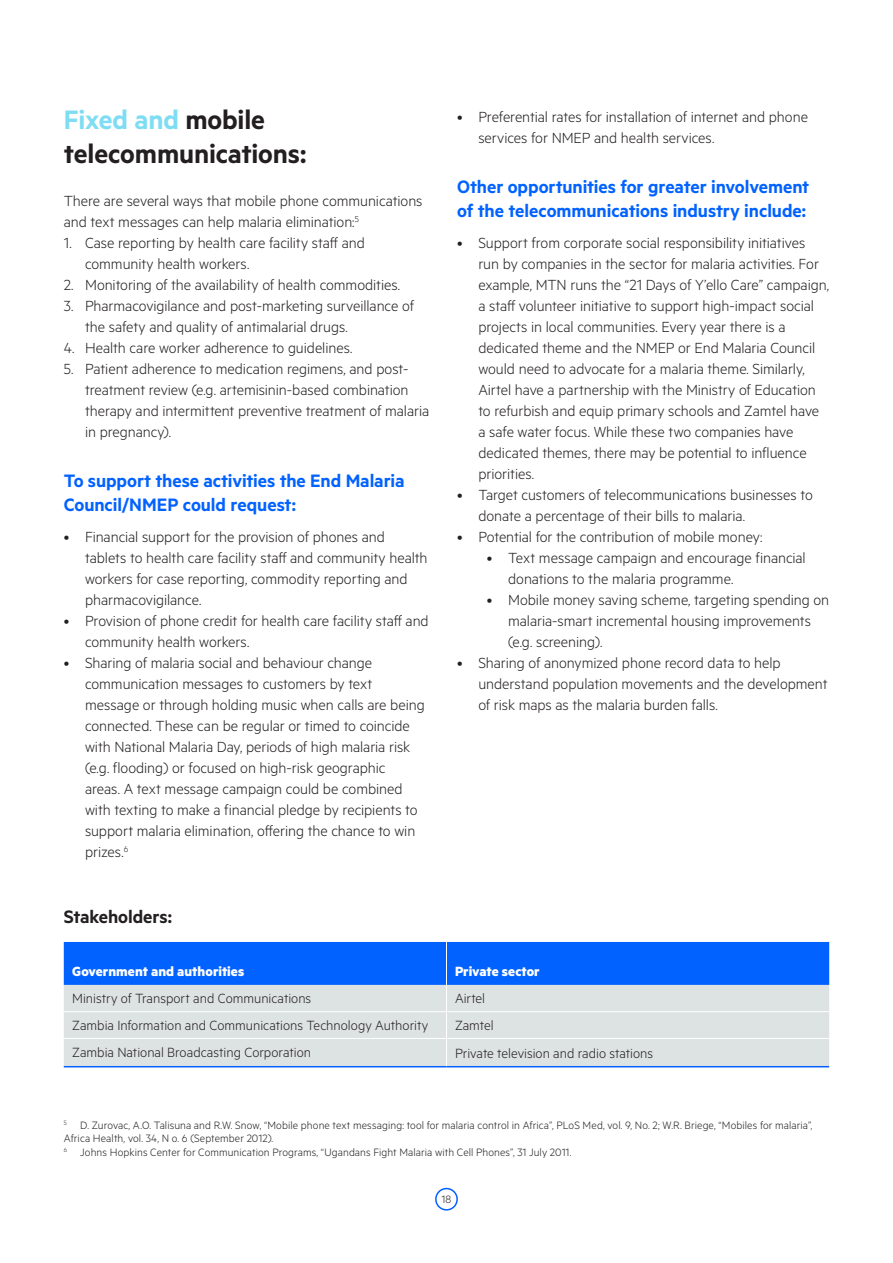
<style>
.page{position:relative;width:893px;height:1263px;background:#fff}
.page>*{position:absolute;margin:0;border:0;box-sizing:border-box;transform-origin:0 0}
.Underrubrik{font:600 30px/34.5px "Metric";letter-spacing:-.005em;color:#231f20}
.Underrubrik_lille{font:600 20.25px/24px "Metric";letter-spacing:-.005em;color:#0262ff}
.Underrubrik_lille-2{font:600 20.25px "Metric";color:#231f20}
.Brød{font:300 16.5px/21px "Metric";letter-spacing:-.005em;color:#231f20}
.Table_brød{font:300 15px "Metric";color:#231f20}
.Table_brød-2{font:700 15px "Metric";letter-spacing:.005em;color:#fff}
.note{font:300 12px/13.5px "Metric";letter-spacing:.01em;color:#231f20}
.s1{color:#7eddf3}
</style>
<div class="page">
<div style="left:435px;top:1188px;width:23px;height:22px;border:2px solid #0262ff;border-radius:50%"></div>
<svg style="left:64px;top:942px;width:765px;height:124px;background:#91b6ed"></svg>
<hr style="left:446px;top:942px;width:1px;height:43px;background:#fff">
<hr style="left:64px;top:1066px;width:382px;height:1px;background:#0262ff">
<hr style="left:446px;top:1066px;width:383px;height:1px;background:#0262ff">
<hr style="left:892px;top:0;width:1px;height:1263px;background:#0262ff">
<p class="Underrubrik" style="left:64px;top:101px;width:244px"><span class="s1">Fixed and</span> mobile telecommunications:</p>
<p class="Brød" style="left:64px;top:190px;width:360px">There are several ways that mobile phone communications and text messages can help malaria elimination:<sup>5</sup></p>
<p class="Brød" style="left:85px;top:232px;width:281px;text-indent:-21px">1. Case reporting by health care facility staff and community health workers.</p>
<p class="Brød" style="left:64px;top:274px;width:338px">2. Monitoring of the availability of health commodities.</p>
<p class="Brød" style="left:85px;top:295px;width:330px;text-indent:-21px">3. Pharmacovigilance and post-marketing surveillance of the safety and quality of antimalarial drugs.</p>
<p class="Brød" style="left:64px;top:337px;width:290px">4. Health care worker adherence to guidelines.</p>
<p class="Brød" style="left:85px;top:358px;width:346px;text-indent:-21px">5. Patient adherence to medication regimens, and post&shy;treatment review (e.g. artemisinin-based combination therapy and intermittent preventive treatment of malaria in pregnancy).</p>
<p class="Underrubrik_lille" style="left:64px;top:468px;width:342px">To support these activities the End Malaria<br>Council/NMEP could request:</p>
<p class="Brød" style="left:85px;top:526px;width:344px;text-indent:-21px">• Financial support for the provision of phones and tablets to health care facility staff and community health workers for case reporting, commodity reporting and pharmacovigilance.</p>
<p class="Brød" style="left:85px;top:610px;width:345px;text-indent:-21px">• Provision of phone credit for health care facility staff and community health workers.</p>
<p class="Brød" style="left:85px;top:652px;width:341px;text-indent:-21px">• Sharing of malaria social and behaviour change communication messages to customers by text message or through holding music when calls are being connected. These can be regular or timed to coincide with National Malaria Day, periods of high malaria risk (e.g. flooding) or focused on high-risk geographic<br>areas. A text message campaign could be combined with texting to make a financial pledge by recipients to support malaria elimination, offering the chance to win prizes.<sup>6</sup></p>
<p class="Underrubrik_lille-2" style="left:64px;top:905px;width:110px">Stakeholders:</p>
<p class="Brød" style="left:478px;top:106px;width:331px;text-indent:-21px">• Preferential rates for installation of internet and phone services for NMEP and health services.</p>
<p class="Underrubrik_lille" style="left:457px;top:174px;width:354px">Other opportunities for greater involvement of the telecommunications industry include:</p>
<p class="Brød" style="left:478px;top:232px;width:352px;text-indent:-21px">• Support from corporate social responsibility initiatives run by companies in the sector for malaria activities. For example, MTN runs the “21 Days of Y’ello Care” campaign, a staff volunteer initiative to support high-impact social projects in local communities. Every year there is a dedicated theme and the NMEP or End Malaria Council would need to advocate for a malaria theme. Similarly, Airtel have a partnership with the Ministry of Education to refurbish and equip primary schools and Zamtel have a safe water focus. While these two companies have dedicated themes, there may be potential to influence priorities.</p>
<p class="Brød" style="left:478px;top:484px;width:336px;text-indent:-21px">• Target customers of telecommunications businesses to donate a percentage of their bills to malaria.</p>
<p class="Brød" style="left:457px;top:526px;width:307px">• Potential for the contribution of mobile money:</p>
<p class="Brød" style="left:508px;top:547px;width:299px;text-indent:-21px">• Text message campaign and encourage financial donations to the malaria programme.</p>
<p class="Brød" style="left:508px;top:589px;width:323px;text-indent:-21px">• Mobile money saving scheme, targeting spending on malaria-smart incremental housing improvements (e.g. screening).</p>
<p class="Brød" style="left:478px;top:652px;width:351px;text-indent:-21px">• Sharing of anonymized phone record data to help understand population movements and the development of risk maps as the malaria burden falls.</p>
<p class="Table_brød-2" style="left:72px;top:962px;width:173px">Government and authorities</p>
<p class="Table_brød-2" style="left:455px;top:962px;width:86px">Private sector</p>
<p class="Table_brød" style="left:72px;top:990px;width:241px">Ministry of Transport and Communications</p>
<p class="Table_brød" style="left:455px;top:990px;width:32px">Airtel</p>
<p class="Table_brød" style="left:72px;top:1016px;width:358px">Zambia Information and Communications Technology Authority</p>
<p class="Table_brød" style="left:455px;top:1016px;width:40px">Zamtel</p>
<p class="Table_brød" style="left:72px;top:1043px;width:240px">Zambia National Broadcasting Corporation</p>
<p class="Table_brød" style="left:455px;top:1045px;width:200px">Private television and radio stations</p>
<p class="note" style="left:64px;top:1118px;width:750px"><sup>5</sup> D. Zurovac, A.O. Talisuna and R.W. Snow, “Mobile phone text messaging: tool for malaria control in Africa”, PLoS Med, vol. 9, No. 2; W.R. Briege, “Mobiles for malaria”,<br>Africa Health, vol. 34, N o. 6 (September 2012).</p>
<p class="note" style="left:64px;top:1145px;width:509px"><sup>6</sup> Johns Hopkins Center for Communication Programs, “Ugandans Fight Malaria with Cell Phones”, 31 July 2011.</p>
<p class="note" style="left:442px;top:1192px;width:11px">18</p>
</div>
